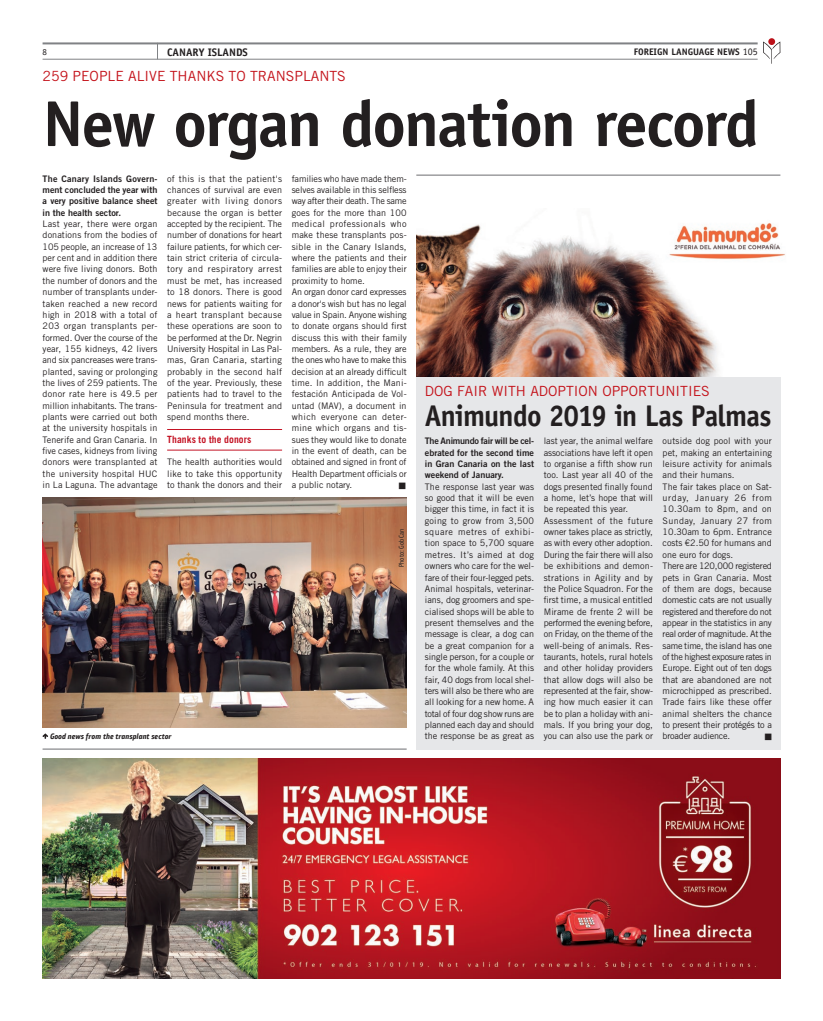
<style>
.page{position:relative;width:823px;height:1021px;background:#fff}
.page>*{position:absolute;margin:0;border:0;box-sizing:border-box;transform-origin:0 0}
.Head_65{font:700 65px "Officina Sans Std";letter-spacing:-.03em;color:#231f20}
.Head_42{font:700 30px "Officina Sans Std";letter-spacing:-.025em;color:#231f20;scale:.94 1}
.Lead-in_Title{font:14px "Trade Gothic LT Std";color:#c4121a}
._8_5_body_ind_9_0{font:700 11px "Officina Sans Std";color:#231f20}
.zwibü{font:700 10px "Trade Gothic LT Std";letter-spacing:.01em;color:#c41324;scale:.96 1}
.t1{font:700 9.5px "Officina Sans Std";color:#231f20}
._9_Bodytext{font:9px/11.3px "Trade Gothic LT Std";color:#231f20;text-align:justify}
.inititial_9{font:9px/11.3px "Trade Gothic LT Std Bd 2";color:#231f20;text-align:justify}
.t2{font:9px "Officina Sans Std";color:#231f20}
.copytext{font:italic 700 8px "PF Bulletin Sans Pro";color:#231f20;scale:.95 1}
.copytext-2{font:7px "PF Bulletin Sans Pro";color:#231f20;scale:.95 1}
._9_Bodytext-2{font:7px "Zapf Dingbats IT Cby BT";color:#231f20}
.s1{font-weight:400;font-size:10px}
</style>
<div class="page">
<svg style="left:157px;top:44px;width:1px;height:15px"></svg>
<hr style="left:43px;top:59px;width:714px;height:1px;background:#808285">
<hr style="left:43px;top:42px;width:714px;height:2px;background:#808285">
<svg style="left:763px;top:42px;width:17px;height:22px"></svg>
<svg style="left:767px;top:38px;width:7px;height:7px"></svg>
<img style="left:43px;top:758px;width:737px;height:220px">
<hr style="left:43px;top:748px;width:363px;height:1px;background:#6c6d70">
<div style="left:416px;top:348px;width:364px;height:401px;background:#e6e7e9"></div>
<img style="left:416px;top:223px;width:370px;height:153px">
<hr style="left:167px;top:429px;width:115px;height:1px;background:#c41324">
<hr style="left:167px;top:450px;width:115px;height:1px;background:#c41324">
<img style="left:43px;top:498px;width:363px;height:230px">
<hr style="left:416px;top:175px;width:364px;height:1px;background:#6c6d70">
<svg style="left:43px;top:733px;width:5px;height:6px"></svg>
<svg style="left:399px;top:561px;width:5px;height:5px"></svg>
<svg style="left:399px;top:532px;width:5px;height:19px"></svg>
<p class="t2" style="left:43px;top:47px;width:6px">8</p>
<p class="_8_5_body_ind_9_0" style="left:167px;top:45px;width:82px">CANARY ISLANDS</p>
<p class="t1" style="left:633px;top:46px;width:125px">FOREIGN LANGUAGE NEWS <span class="s1">105</span></p>
<p class="Lead-in_Title" style="left:43px;top:68px;width:304px">259 PEOPLE ALIVE THANKS TO TRANSPLANTS</p>
<p class="Head_65" style="left:43px;top:83px;width:717px">New organ donation record</p>
<p class="inititial_9" style="left:43px;top:173px;width:116px">The Canary Islands Govern&shy;ment concluded the year with a very positive balance sheet in the health sector.</p>
<p class="_9_Bodytext" style="left:43px;top:218px;width:116px">Last year, there were organ donations from the bodies of 105 people, an increase of 13 per cent and in addition there were five living donors. Both the number of donors and the number of transplants under&shy;taken reached a new record high in 2018 with a total of 203 organ transplants per&shy;formed. Over the course of the year, 155 kidneys, 42 livers and six pancreases were trans&shy;planted, saving or prolonging the lives of 259 patients. The donor rate here is 49.5 per million inhabitants. The trans&shy;plants were carried out both at the university hospitals in Tenerife and Gran Canaria. In five cases, kidneys from living donors were transplanted at the university hospital HUC in La Laguna. The advantage</p>
<p class="_9_Bodytext" style="left:167px;top:173px;width:116px">of this is that the patient's chances of survival are even greater with living donors because the organ is better accepted by the recipient. The number of donations for heart failure patients, for which cer&shy;tain strict criteria of circula&shy;tory and respiratory arrest must be met, has increased to 18 donors. There is good news for patients waiting for a heart transplant because these operations are soon to be performed at the Dr. Negrin University Hospital in Las Pal&shy;mas, Gran Canaria, starting probably in the second half of the year. Previously, these patients had to travel to the Peninsula for treatment and spend months there.</p>
<p class="zwibü" style="left:167px;top:433px;width:89px">Thanks to the donors</p>
<p class="_9_Bodytext" style="left:167px;top:456px;width:116px">The health authorities would like to take this opportunity to thank the donors and their</p>
<p class="_9_Bodytext" style="left:291px;top:173px;width:116px">families who have made them&shy;selves available in this selfless way after their death. The same goes for the more than 100 medical professionals who make these transplants pos&shy;sible in the Canary Islands, where the patients and their families are able to enjoy their proximity to home.</p>
<p class="_9_Bodytext" style="left:291px;top:286px;width:116px">An organ donor card expresses a donor's wish but has no legal value in Spain. Anyone wishing to donate organs should first discuss this with their family members. As a rule, they are the ones who have to make this decision at an already difficult time. In addition, the Mani&shy;festación Anticipada de Vol&shy;untad (MAV), a document in which everyone can deter&shy;mine which organs and tis&shy;sues they would like to donate in the event of death, can be obtained and signed in front of Health Department officials or a public notary.</p>
<p class="Lead-in_Title" style="left:424px;top:383px;width:286px">DOG FAIR WITH ADOPTION OPPORTUNITIES</p>
<p class="Head_42" style="left:424px;top:397px;width:370px">Animundo 2019 in Las Palmas</p>
<p class="inititial_9" style="left:424px;top:435px;width:111px">The Animundo fair will be cel&shy;ebrated for the second time in Gran Canaria on the last weekend of January.</p>
<p class="_9_Bodytext" style="left:424px;top:481px;width:111px">The response last year was so good that it will be even bigger this time, in fact it is going to grow from 3,500 square metres of exhibi&shy;tion space to 5,700 square metres. It’s aimed at dog owners who care for the wel&shy;fare of their four-legged pets.</p>
<p class="_9_Bodytext" style="left:424px;top:583px;width:111px">Animal hospitals, veterinar&shy;ians, dog groomers and spe&shy;cialised shops will be able to present themselves and the message is clear, a dog can be a great companion for a single person, for a couple or for the whole family. At this fair, 40 dogs from local shel&shy;ters will also be there who are all looking for a new home. A total of four dog show runs are planned each day and should the response be as great as</p>
<p class="_9_Bodytext" style="left:543px;top:435px;width:111px">last year, the animal welfare associations have left it open to organise a fifth show run too. Last year all 40 of the dogs presented finally found a home, let’s hope that will be repeated this year.</p>
<p class="_9_Bodytext" style="left:543px;top:515px;width:111px">Assessment of the future owner takes place as strictly, as with every other adoption.<br>During the fair there will also be exhibitions and demon&shy;strations in Agility and by the Police Squadron. For the first time, a musical entitled Mirame de frente 2 will be performed the evening before, on Friday, on the theme of the well-being of animals. Res&shy;taurants, hotels, rural hotels and other holiday providers that allow dogs will also be represented at the fair, show&shy;ing how much easier it can be to plan a holiday with ani&shy;mals. If you bring your dog, you can also use the park or</p>
<p class="_9_Bodytext" style="left:662px;top:435px;width:111px">outside dog pool with your pet, making an entertaining leisure activity for animals and their humans.</p>
<p class="_9_Bodytext" style="left:662px;top:481px;width:111px">The fair takes place on Sat&shy;urday, January 26 from 10.30am to 8pm, and on Sunday, January 27 from 10.30am to 6pm. Entrance costs €2.50 for humans and one euro for dogs.</p>
<p class="_9_Bodytext" style="left:662px;top:560px;width:111px">There are 120,000 registered pets in Gran Canaria. Most of them are dogs, because domestic cats are not usually registered and therefore do not appear in the statistics in any real order of magnitude. At the same time, the island has one of the highest exposure rates in Europe. Eight out of ten dogs that are abandoned are not microchipped as prescribed.<br>Trade fairs like these offer animal shelters the chance to present their protégés to a broader audience.</p>
<p class="_9_Bodytext-2" style="left:398px;top:482px;width:8px">■</p>
<p class="copytext-2" style="left:397px;top:532px;width:5px;rotate:-90deg">■</p>
<p class="copytext-2" style="left:397px;top:560px;width:21px;rotate:-90deg">□▼□ □</p>
<p class="copytext" style="left:54px;top:731px;width:121px">□□ ■ ▲ □ ▼ ▼ ■▲●■▼ ▲ ▼□</p>
<p class="_9_Bodytext-2" style="left:764px;top:733px;width:8px">■</p>
</div>
